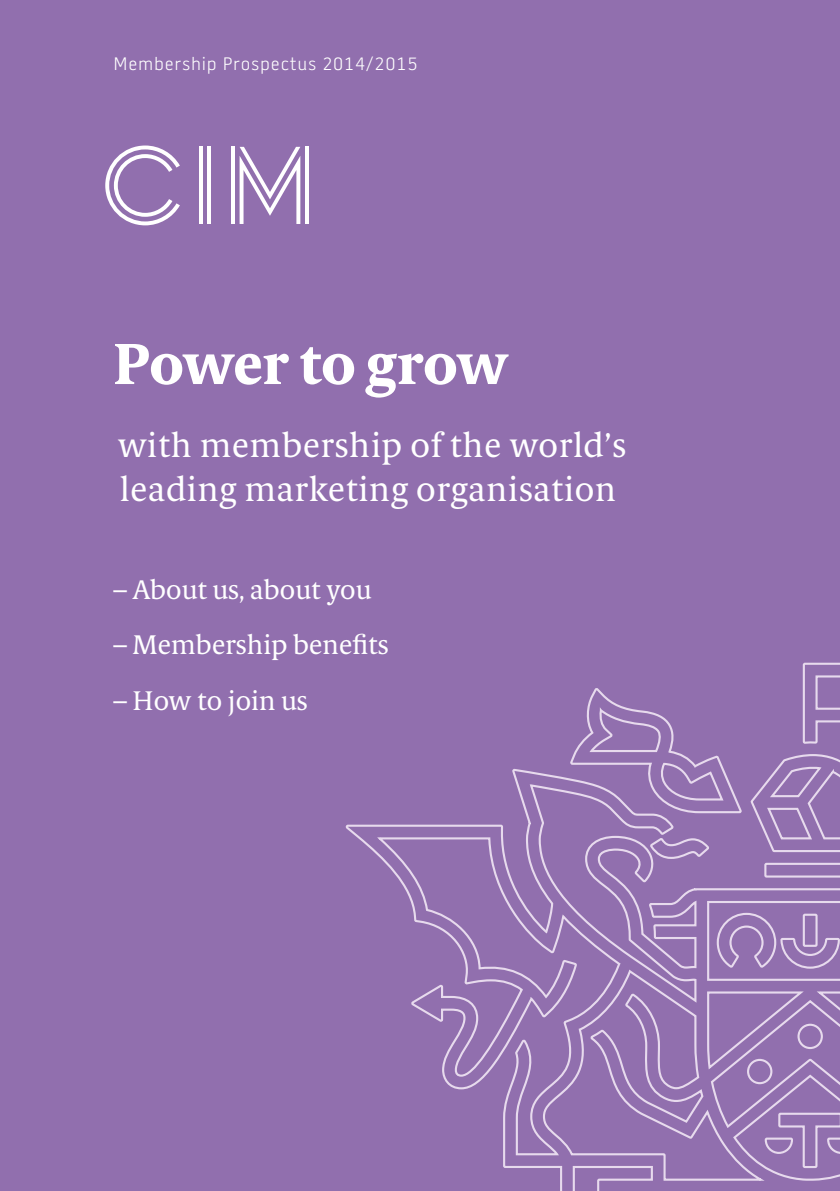
<style>
.page{position:relative;width:840px;height:1191px;background:#fff}
.page>*{position:absolute;margin:0;border:0;box-sizing:border-box;transform-origin:0 0}
.t1{font:800 58px "Berlingske Serif Tx";letter-spacing:-.015em;color:#fff}
.t2{font:34.2px/44.6px "Berlingske Serif Tx";letter-spacing:.02em;color:#fff}
.t3{font:27px "Berlingske Serif Tx";color:#fff}
.t4{font:300 18px "Battersea";letter-spacing:.04em;color:#fff}
</style>
<div class="page">
<div style="left:0;top:0;width:839px;height:1191px;background:#916fae"></div>
<svg style="left:345px;top:662px;width:494px;height:529px"></svg>
<svg style="left:199px;top:147px;width:3px;height:77px"></svg>
<hr style="left:207px;top:147px;width:4px;height:77px;background:#fff">
<svg style="left:105px;top:145px;width:75px;height:80px"></svg>
<hr style="left:231px;top:147px;width:4px;height:77px;background:#fff">
<hr style="left:305px;top:147px;width:4px;height:77px;background:#fff">
<svg style="left:239px;top:147px;width:61px;height:77px"></svg>
<p class="t4" style="left:113px;top:52px;width:305px">Membership Prospectus 2014/2015</p>
<h1 class="t1" style="left:113px;top:322px;width:397px">Power to grow</h1>
<p class="t2" style="left:118px;top:422px;width:509px">with membership of the world’s leading marketing organisation</p>
<p class="t3" style="left:113px;top:570px;width:259px">– About us, about you</p>
<p class="t3" style="left:113px;top:626px;width:276px">– Membership benefits</p>
<p class="t3" style="left:113px;top:681px;width:196px">– How to join us</p>
</div>
